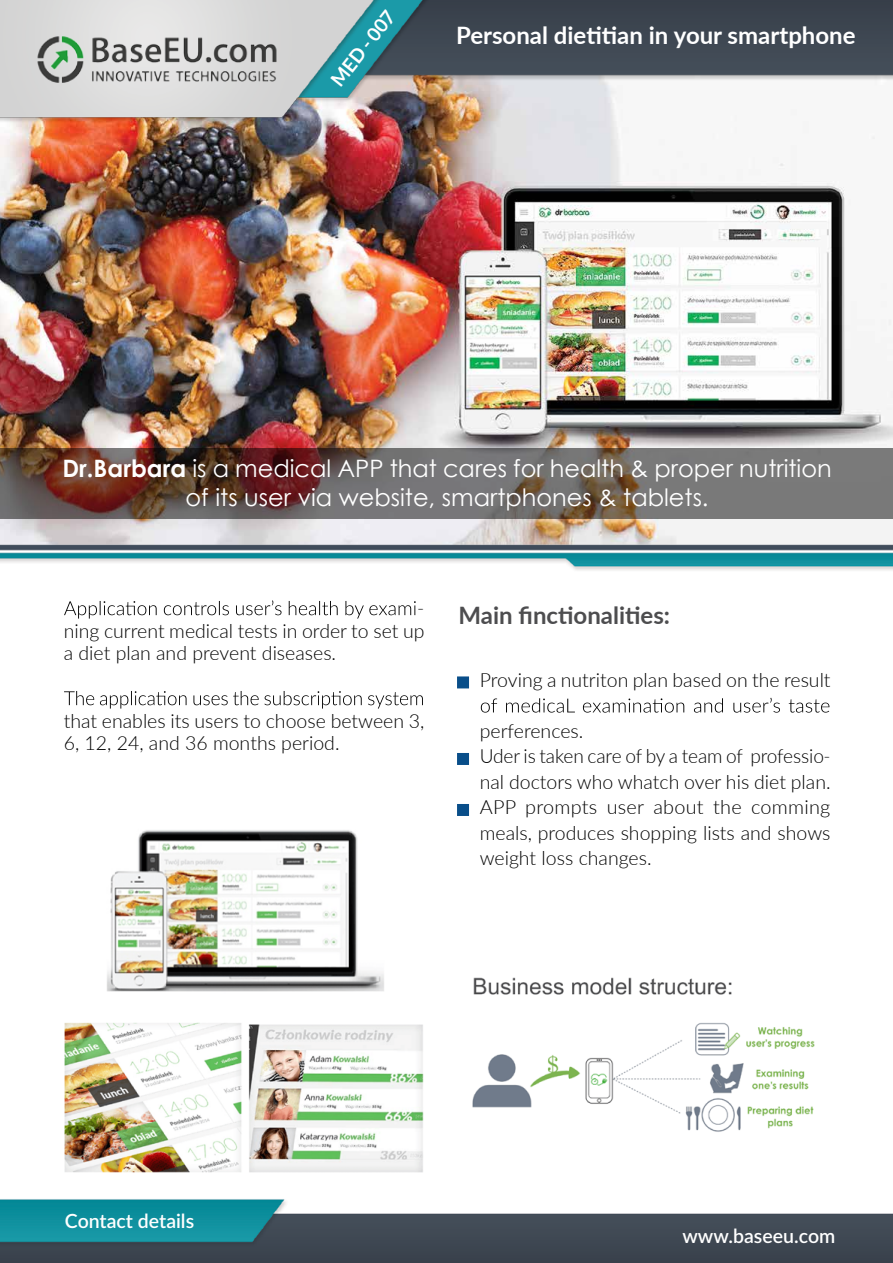
<style>
.page{position:relative;width:893px;height:1263px;background:#fff}
.page>*{position:absolute;margin:0;border:0;box-sizing:border-box;transform-origin:0 0}
.t1{font:24px/28.8px "Century Gothic";color:#fff;text-align:center}
.t2{font:700 24px "Lato";color:#fff}
.t3{font:700 24px "Lato";color:#4d4d4f}
.t4{font:300 19.5px/25.5px "Lato";color:#000}
.t5{font:600 19.5px "Lato";color:#fff}
.t6{font:700 19.5px "Lato";color:#fff}
.s1{font-weight:700}
</style>
<div class="page">
<img style="left:0;top:0;width:893px;height:1263px">
<svg style="left:0;top:449px;width:893px;height:70px;background:#6d5e5a"></svg>
<img style="left:60px;top:808px;width:367px;height:365px">
<img style="left:459px;top:949px;width:367px;height:224px">
<svg style="left:64px;top:600px;width:352px;height:18px"></svg>
<svg style="left:64px;top:691px;width:359px;height:17px"></svg>
<div style="left:457px;top:676px;width:12px;height:12px;background:#084e8a;border:3px solid #094e89"></div>
<svg style="left:481px;top:698px;width:348px;height:15px"></svg>
<div style="left:457px;top:753px;width:12px;height:12px;background:#084e8a"></div>
<div style="left:457px;top:804px;width:12px;height:12px;background:#084e8a"></div>
<img style="left:36px;top:36px;width:244px;height:46px">
<p class="t6" style="left:324px;top:75px;width:92px;rotate:-52deg">MED - 007</p>
<p class="t2" style="left:456px;top:18px;width:401px">Personal dietitian in your smartphone</p>
<p class="t1" style="left:62px;top:454px;width:771px"><span class="s1">Dr.Barbara</span> is a medical APP that cares for health &amp; proper nutrition of its user via website, smartphones &amp; tablets.</p>
<p class="t4" style="left:64px;top:596px;width:362px;line-height:22.5px;text-align:justify;text-indent:353px">- ning current medical tests in order to set up a diet plan and prevent diseases.</p>
<p class="t4" style="left:64px;top:709px;width:362px;line-height:22.5px">that enables its users to choose between 3,<br>6, 12, 24, and 36 months period.</p>
<p class="t3" style="left:459px;top:597px;width:213px">Main finctionalities:</p>
<p class="t4" style="left:480px;top:666px;width:352px">Proving a nutriton plan based on the result</p>
<p class="t4" style="left:480px;top:717px;width:352px">perferences.<br>Uder is taken care of by a team of professio&shy;nal doctors who whatch over his diet plan.<br>APP prompts user about the comming meals, produces shopping lists and shows weight loss changes.</p>
<p class="t5" style="left:65px;top:1206px;width:131px">Contact details</p>
<p class="t5" style="left:682px;top:1222px;width:154px">www.baseeu.com</p>
</div>
